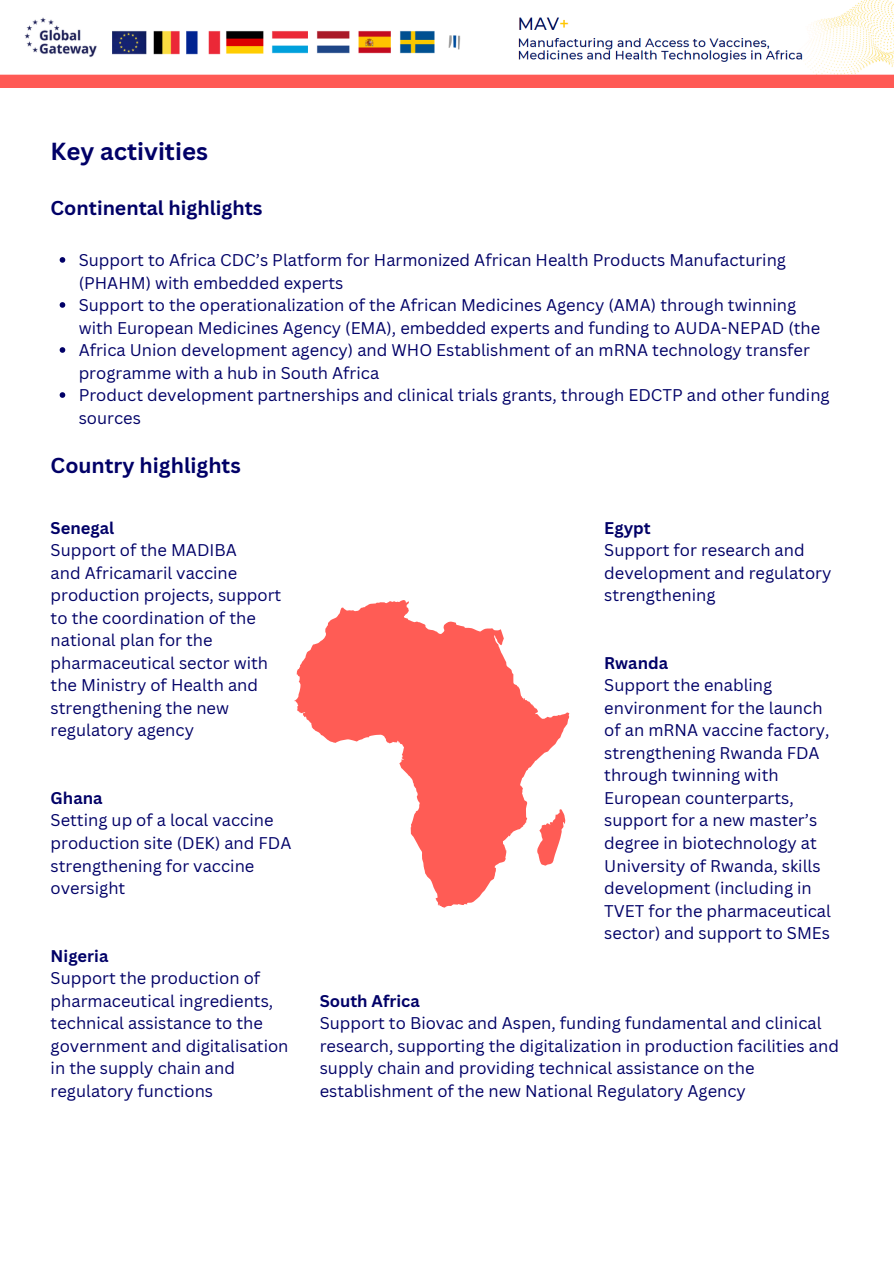
<style>
.page{position:relative;width:894px;height:1264px;background:#fff}
.page>*{position:absolute;margin:0;border:0;box-sizing:border-box;transform-origin:0 0}
.t1{font:700 24px "Canva Sans";color:#010067}
.t2{font:700 21px "Canva Sans";color:#010067}
.t3{font:700 19.5px "Canva Sans";color:#010067}
.t4{font:16.5px/22.5px "Canva Sans";color:#010067}
.t5{font:700 16.5px "Canva Sans";color:#010067}
</style>
<div class="page">
<svg style="left:294px;top:600px;width:275px;height:308px;fill:#ff605a"></svg>
<svg style="left:60px;top:257px;width:5px;height:6px"></svg>
<svg style="left:60px;top:302px;width:5px;height:6px"></svg>
<svg style="left:60px;top:347px;width:5px;height:6px"></svg>
<svg style="left:60px;top:392px;width:5px;height:6px"></svg>
<img style="left:0;top:0;width:893px;height:88px">
<p class="t1" style="left:51px;top:135px;width:159px">Key activities</p>
<h1 class="t3" style="left:51px;top:195px;width:213px">Continental highlights</h1>
<h2 class="t4" style="left:79px;top:248px;width:708px">Support to Africa CDC’s Platform for Harmonized African Health Products Manufacturing (PHAHM) with embedded experts</h2>
<p class="t4" style="left:79px;top:293px;width:742px">Support to the operationalization of the African Medicines Agency (AMA) through twinning with European Medicines Agency (EMA), embedded experts and funding to AUDA-NEPAD (the</p>
<p class="t4" style="left:79px;top:338px;width:732px">Africa Union development agency) and WHO Establishment of an mRNA technology transfer programme with a hub in South Africa</p>
<p class="t4" style="left:79px;top:383px;width:752px">Product development partnerships and clinical trials grants, through EDCTP and other funding sources</p>
<p class="t2" style="left:51px;top:451px;width:192px">Country highlights</p>
<h2 class="t5" style="left:51px;top:516px;width:65px">Senegal</h2>
<p class="t4" style="left:51px;top:538px;width:188px">Support of the MADIBA</p>
<p class="t4" style="left:51px;top:561px;width:188px">and Africamaril vaccine</p>
<p class="t4" style="left:51px;top:583px;width:232px">production projects, support</p>
<p class="t4" style="left:51px;top:606px;width:219px">to the coordination of the national plan for the pharmaceutical sector with the Ministry of Health and strengthening the new regulatory agency</p>
<p class="t5" style="left:51px;top:786px;width:53px">Ghana</p>
<p class="t4" style="left:51px;top:808px;width:242px">Setting up of a local vaccine production site (DEK) and FDA strengthening for vaccine oversight</p>
<p class="t5" style="left:51px;top:943px;width:59px">Nigeria</p>
<p class="t4" style="left:51px;top:966px;width:224px">Support the production of pharmaceutical ingredients, technical assistance to the</p>
<p class="t4" style="left:51px;top:1033px;width:239px">government and digitalisation in the supply chain and regulatory functions</p>
<p class="t5" style="left:604px;top:516px;width:48px">Egypt</p>
<p class="t4" style="left:604px;top:538px;width:229px">Support for research and development and regulatory strengthening</p>
<p class="t5" style="left:604px;top:651px;width:65px">Rwanda</p>
<p class="t4" style="left:604px;top:673px;width:169px">Support the enabling</p>
<p class="t4" style="left:604px;top:696px;width:220px">environment for the launch</p>
<p class="t4" style="left:604px;top:718px;width:227px">of an mRNA vaccine factory, strengthening Rwanda FDA through twinning with<br>European counterparts, support for a new master’s degree in biotechnology at</p>
<p class="t4" style="left:604px;top:853px;width:218px">University of Rwanda, skills</p>
<p class="t4" style="left:604px;top:876px;width:209px">development (including in</p>
<p class="t4" style="left:604px;top:898px;width:228px">TVET for the pharmaceutical sector) and support to SMEs</p>
<p class="t5" style="left:319px;top:989px;width:102px">South Africa</p>
<p class="t4" style="left:319px;top:1011px;width:520px">Support to Biovac and Aspen, funding fundamental and clinical research, supporting the digitalization in production facilities and supply chain and providing technical assistance on the establishment of the new National Regulatory Agency</p>
</div>
